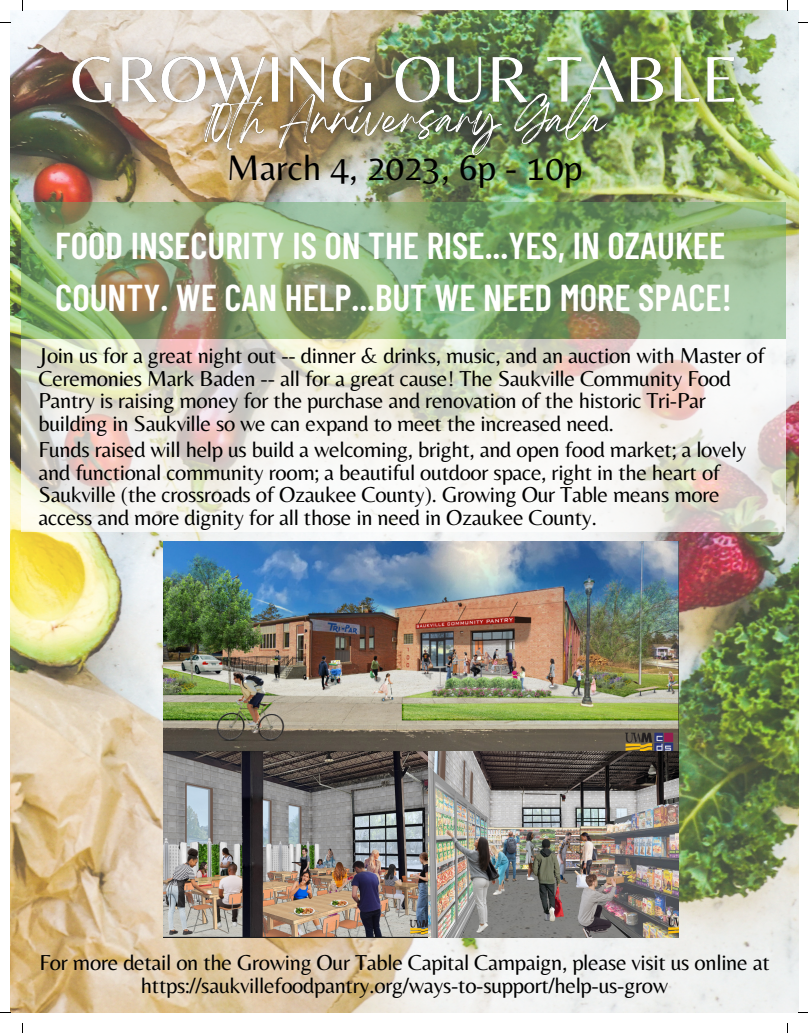
<style>
.page{position:relative;width:808px;height:1033px;background:#fff}
.page>*{position:absolute;margin:0;border:0;box-sizing:border-box;transform-origin:0 0}
.t1{font:600 37.38px/51.5px "Barlow Condensed";color:#fffffe}
.t2{font:37px "Belleza";color:#000}
.t3{font:22.5px/22.5px "Belleza";letter-spacing:-.015em;color:#000}
</style>
<div class="page">
<img style="left:10px;top:10px;width:788px;height:1002px">
<img style="left:22px;top:202px;width:763px;height:137px">
<img style="left:164px;top:541px;width:514px;height:210px">
<img style="left:427px;top:751px;width:252px;height:186px">
<img style="left:164px;top:751px;width:263px;height:186px">
<svg style="left:22px;top:339px;width:763px;height:192px"></svg>
<img style="left:41px;top:12px;width:728px;height:139px">
<img style="left:188px;top:68px;width:437px;height:117px">
<h2 class="t2" style="left:227px;top:146px;width:357px">March 4, 2023, 6p - 10p</h2>
<h1 class="t1" style="left:55px;top:219px;width:678px">FOOD INSECURITY IS ON THE RISE...YES, IN OZAUKEE<br>COUNTY. WE CAN HELP...BUT WE NEED MORE SPACE!</h1>
<p class="t3" style="left:39px;top:344px;width:727px">Join us for a great night out -- dinner &amp; drinks, music, and an auction with Master of Ceremonies Mark Baden -- all for a great cause! The Saukville Community Food Pantry is raising money for the purchase and renovation of the historic Tri-Par building in Saukville so we can expand to meet the increased need.</p>
<p class="t3" style="left:39px;top:438px;width:709px">Funds raised will help us build a welcoming, bright, and open food market; a lovely and functional community room; a beautiful outdoor space, right in the heart of Saukville (the crossroads of Ozaukee County). Growing Our Table means more access and more dignity for all those in need in Ozaukee County.</p>
<p class="t3" style="left:39px;top:950px;width:731px;text-align:center">For more detail on the Growing Our Table Capital Campaign, please visit us online at https://saukvillefoodpantry.org/ways-to-support/help-us-grow</p>
</div>
